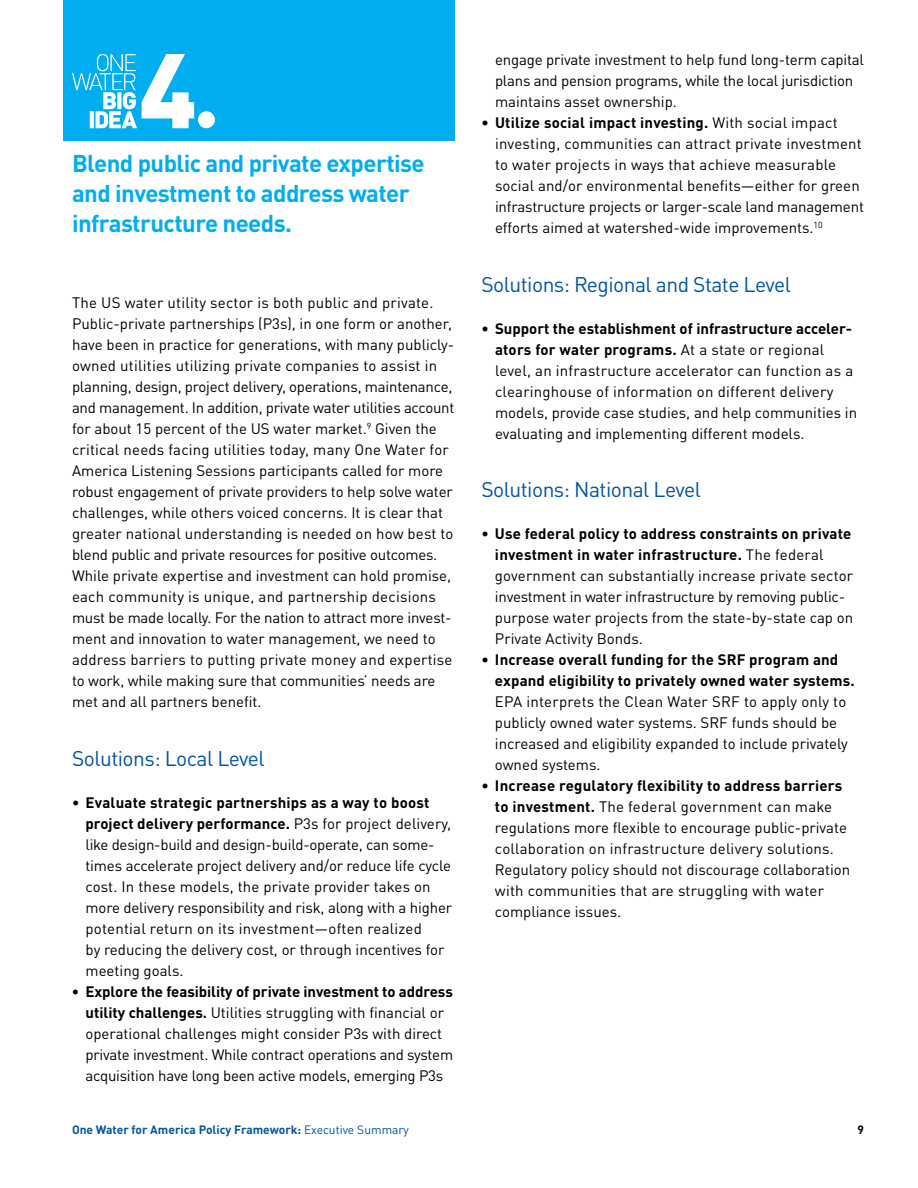
<style>
.page{position:relative;width:918px;height:1188px;background:#fff}
.page>*{position:absolute;margin:0;border:0;box-sizing:border-box;transform-origin:0 0}
.t1{font:700 24px/30px "DIN Pro";letter-spacing:-.025em;color:#00aeef}
.t2{font:21px "DIN Pro";letter-spacing:-.025em;color:#0054a6}
.t3{font:15px/21px "DIN Pro";color:#000}
.t4{font:700 15px/21px "DIN Pro";letter-spacing:.01em;color:#000}
.t5{font:700 12px "DIN Pro";color:#0054a6}
.t6{font:700 12px "DIN Pro";color:#000}
.s1{font-weight:700}
.s2{font-weight:400}
</style>
<div class="page">
<div style="left:63px;top:0;width:391px;height:140px;background:#00aeef"></div>
<div style="left:198px;top:111px;width:17px;height:17px;background:#fff;border-radius:50%"></div>
<svg style="left:72px;top:54px;width:122px;height:74px"></svg>
<h1 class="t1" style="left:72px;top:146px;width:354px">Blend public and private expertise and investment to address water infrastructure needs.</h1>
<p class="t3" style="left:72px;top:291px;width:384px">The US water utility sector is both public and private.<br>Public-private partnerships (P3s), in one form or another, have been in practice for generations, with many publicly&shy;owned utilities utilizing private companies to assist in planning, design, project delivery, operations, maintenance, and management. In addition, private water utilities account for about 15 percent of the US water market.<sup>9</sup> Given the critical needs facing utilities today, many One Water for America Listening Sessions participants called for more robust engagement of private providers to help solve water challenges, while others voiced concerns. It is clear that greater national understanding is needed on how best to blend public and private resources for positive outcomes.<br>While private expertise and investment can hold promise, each community is unique, and partnership decisions must be made locally. For the nation to attract more invest&shy;ment and innovation to water management, we need to address barriers to putting private money and expertise to work, while making sure that communities’ needs are met and all partners benefit.</p>
<h2 class="t2" style="left:72px;top:742px;width:194px">Solutions: Local Level</h2>
<p class="t3" style="left:85px;top:791px;width:368px;text-indent:-13px"><span class="s1">• Evaluate strategic partnerships as a way to boost project delivery performance.</span> P3s for project delivery, like design-build and design-build-operate, can some&shy;times accelerate project delivery and/or reduce life cycle cost. In these models, the private provider takes on more delivery responsibility and risk, along with a higher potential return on its investment—often realized<br>by reducing the delivery cost, or through incentives for meeting goals.</p>
<p class="t3" style="left:85px;top:980px;width:369px;text-indent:-14px"><span class="s1">• Explore the feasibility of private investment to address utility challenges.</span> Utilities struggling with financial or operational challenges might consider P3s with direct private investment. While contract operations and system acquisition have long been active models, emerging P3s</p>
<p class="t3" style="left:495px;top:48px;width:370px">engage private investment to help fund long-term capital plans and pension programs, while the local jurisdiction maintains asset ownership.</p>
<p class="t3" style="left:495px;top:111px;width:371px;text-indent:-14px"><span class="s1">• Utilize social impact investing.</span> With social impact investing, communities can attract private investment to water projects in ways that achieve measurable social and/or environmental benefits—either for green infrastructure projects or larger-scale land management efforts aimed at watershed-wide improvements.<sup>10</sup></p>
<h2 class="t2" style="left:482px;top:268px;width:311px">Solutions: Regional and State Level</h2>
<p class="t3" style="left:495px;top:317px;width:364px;text-indent:-14px"><span class="s1">• Support the establishment of infrastructure acceler&shy;ators for water programs.</span> At a state or regional level, an infrastructure accelerator can function as a clearinghouse of information on different delivery models, provide case studies, and help communities in evaluating and implementing different models.</p>
<h2 class="t2" style="left:481px;top:473px;width:221px">Solutions: National Level</h2>
<p class="t3" style="left:495px;top:522px;width:360px;text-indent:-14px"><span class="s1">• Use federal policy to address constraints on private investment in water infrastructure.</span> The federal government can substantially increase private sector investment in water infrastructure by removing public&shy;purpose water projects from the state-by-state cap on Private Activity Bonds.</p>
<p class="t4" style="left:495px;top:648px;width:361px;text-indent:-14px">• Increase overall funding for the SRF program and expand eligibility to privately owned water systems.</p>
<p class="t3" style="left:495px;top:690px;width:354px">EPA interprets the Clean Water SRF to apply only to publicly owned water systems. SRF funds should be increased and eligibility expanded to include privately owned systems.</p>
<p class="t3" style="left:495px;top:774px;width:357px;text-indent:-14px"><span class="s1">• Increase regulatory flexibility to address barriers to investment.</span> The federal government can make regulations more flexible to encourage public-private collaboration on infrastructure delivery solutions.<br>Regulatory policy should not discourage collaboration with communities that are struggling with water compliance issues.</p>
<p class="t5" style="left:72px;top:1120px;width:338px">One Water for America Policy Framework: <span class="s2">Executive Summary</span></p>
<p class="t6" style="left:857px;top:1120px;width:8px">9</p>
</div>
